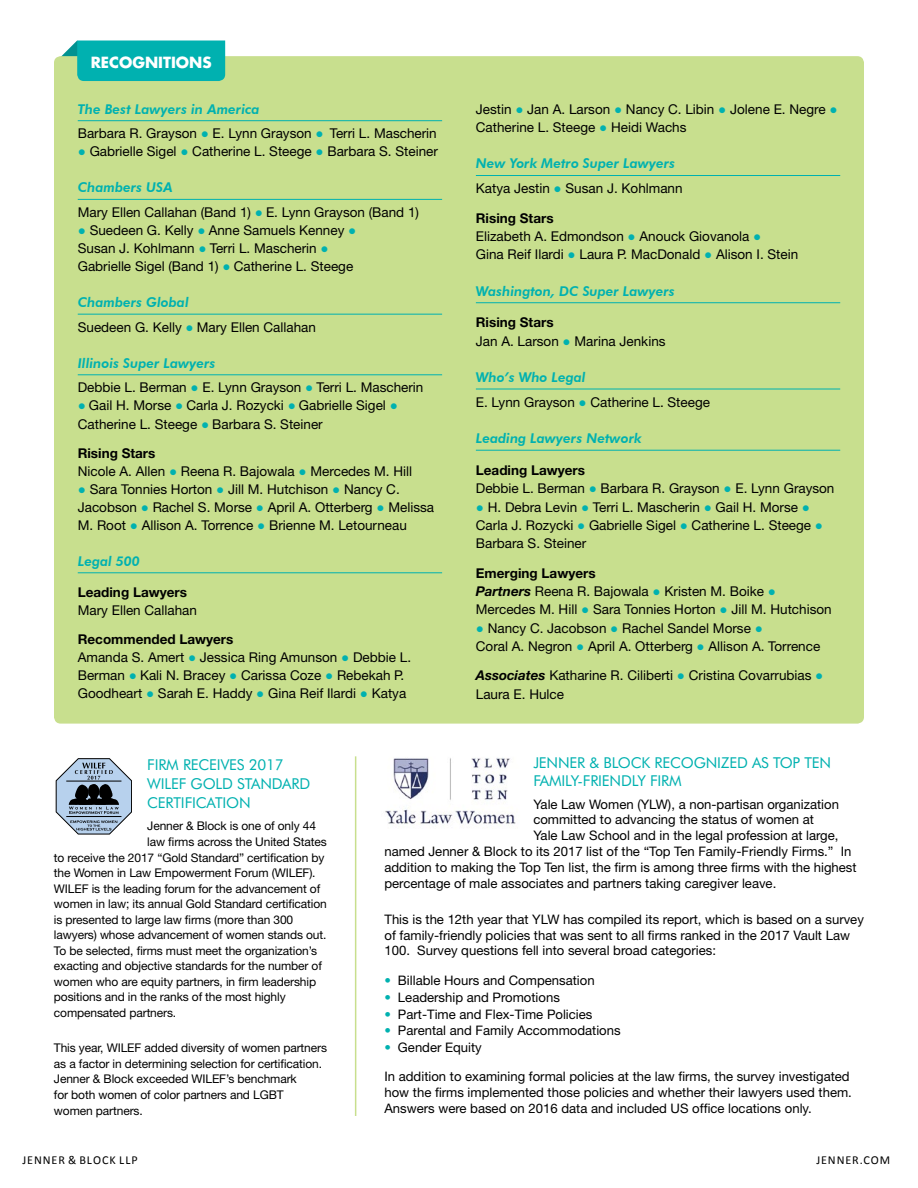
<style>
.page{position:relative;width:918px;height:1188px;background:#fff}
.page>*{position:absolute;margin:0;border:0;box-sizing:border-box;transform-origin:0 0}
.t1{font:15px/19.2px "Futura BT";letter-spacing:-.01em;color:#00b1b0}
.t2{font:700 15px "Futura";color:#fff}
.t3{font:13.5px/18.3px "Helvetica Neue";color:#000}
.t4{font:italic 800 13.5px "Futura BT";color:#00b1b0}
.t5{font:700 13.5px "Helvetica Neue";color:#000}
.t6{font:13.2px/15.8px "Helvetica Neue";color:#000}
.t7{font:12.15px "Calibri";letter-spacing:.08em;color:#000}
.t8{font:12px/15.5px "Helvetica Neue";letter-spacing:-.01em;color:#000}
.s1{font-family:"Arial Narrow";color:#00b1b0}
.s2{font-weight:700}
.s3{font-weight:700;font-style:italic}
.s4{color:#00b1b0}
</style>
<div class="page">
<div style="left:54px;top:56px;width:810px;height:668px;background:#c8df8e;border-radius:7px"></div>
<svg style="left:54px;top:40px;width:171px;height:41px;background:#1cb7b0"></svg>
<hr style="left:78px;top:120px;width:364px;height:1px;background:#00b1b0">
<hr style="left:78px;top:199px;width:364px;height:1px;background:#00b1b0">
<hr style="left:78px;top:314px;width:364px;height:1px;background:#00b1b0">
<hr style="left:78px;top:374px;width:364px;height:1px;background:#00b1b0">
<hr style="left:78px;top:572px;width:364px;height:1px;background:#00b1b0">
<hr style="left:476px;top:175px;width:364px;height:1px;background:#00b1b0">
<hr style="left:476px;top:302px;width:364px;height:1px;background:#00b1b0">
<hr style="left:476px;top:389px;width:364px;height:1px;background:#00b1b0">
<hr style="left:476px;top:450px;width:364px;height:1px;background:#00b1b0">
<svg style="left:56px;top:758px;width:76px;height:76px"></svg>
<hr style="left:66px;top:816px;width:55px;height:1px;background:#000">
<hr style="left:66px;top:781px;width:55px;height:1px;background:#000">
<img style="left:385px;top:757px;width:131px;height:69px">
<hr style="left:355px;top:756px;width:1px;height:360px;background:#c8df8e">
<p class="t2" style="left:91px;top:51px;width:122px">RECOGNITIONS</p>
<p class="t4" style="left:78px;top:101px;width:183px">The Best Lawyers in America</p>
<p class="t3" style="left:78px;top:124px;width:361px">Barbara R. Grayson <span class="s1">●</span> E. Lynn Grayson <span class="s1">●</span> Terri L. Mascherin</p>
<p class="t3" style="left:78px;top:142px;width:362px"><span class="s1">●</span> Gabrielle Sigel <span class="s1">●</span> Catherine L. Steege <span class="s1">●</span> Barbara S. Steiner</p>
<p class="t4" style="left:78px;top:179px;width:97px">Chambers USA</p>
<p class="t3" style="left:78px;top:203px;width:343px">Mary Ellen Callahan (Band 1) <span class="s1">●</span> E. Lynn Grayson (Band 1)</p>
<p class="t3" style="left:78px;top:221px;width:280px"><span class="s1">●</span> Suedeen G. Kelly <span class="s1">●</span> Anne Samuels Kenney <span class="s1">●<br></span>Susan J. Kohlmann <span class="s1">●</span> Terri L. Mascherin <span class="s1">●<br></span>Gabrielle Sigel (Band 1) <span class="s1">●</span> Catherine L. Steege</p>
<p class="t4" style="left:78px;top:294px;width:113px">Chambers Global</p>
<p class="t3" style="left:78px;top:318px;width:240px">Suedeen G. Kelly <span class="s1">●</span> Mary Ellen Callahan</p>
<p class="t4" style="left:78px;top:355px;width:139px">Illinois Super Lawyers</p>
<p class="t3" style="left:78px;top:378px;width:347px">Debbie L. Berman <span class="s1">●</span> E. Lynn Grayson <span class="s1">●</span> Terri L. Mascherin</p>
<p class="t3" style="left:78px;top:396px;width:322px"><span class="s1">●</span> Gail H. Morse <span class="s1">●</span> Carla J. Rozycki <span class="s1">●</span> Gabrielle Sigel <span class="s1">●<br></span>Catherine L. Steege <span class="s1">●</span> Barbara S. Steiner</p>
<p class="t3" style="left:78px;top:444px;width:336px"><span class="s2">Rising Stars<br></span>Nicole A. Allen <span class="s1">●</span> Reena R. Bajowala <span class="s1">●</span> Mercedes M. Hill</p>
<p class="t3" style="left:78px;top:480px;width:358px"><span class="s1">●</span> Sara Tonnies Horton <span class="s1">●</span> Jill M. Hutchison <span class="s1">●</span> Nancy C.<br>Jacobson <span class="s1">●</span> Rachel S. Morse <span class="s1">●</span> April A. Otterberg <span class="s1">●</span> Melissa<br>M. Root <span class="s1">●</span> Allison A. Torrence <span class="s1">●</span> Brienne M. Letourneau</p>
<p class="t4" style="left:78px;top:553px;width:64px">Legal 500</p>
<p class="t5" style="left:78px;top:584px;width:111px">Leading Lawyers</p>
<p class="t3" style="left:78px;top:601px;width:121px">Mary Ellen Callahan</p>
<p class="t3" style="left:78px;top:630px;width:335px"><span class="s2">Recommended Lawyers<br></span>Amanda S. Amert <span class="s1">●</span> Jessica Ring Amunson <span class="s1">●</span> Debbie L.<br>Berman <span class="s1">●</span> Kali N. Bracey <span class="s1">●</span> Carissa Coze <span class="s1">●</span> Rebekah P.<br>Goodheart <span class="s1">●</span> Sarah E. Haddy <span class="s1">●</span> Gina Reif Ilardi <span class="s1">●</span> Katya</p>
<p class="t3" style="left:476px;top:100px;width:363px">Jestin <span class="s1">●</span> Jan A. Larson <span class="s1">●</span> Nancy C. Libin <span class="s1">●</span> Jolene E. Negre <span class="s1">●<br></span>Catherine L. Steege <span class="s1">●</span> Heidi Wachs</p>
<p class="t4" style="left:476px;top:155px;width:201px">New York Metro Super Lawyers</p>
<p class="t3" style="left:476px;top:174px;width:208px;line-height:29.4px">Katya Jestin <span class="s1">●</span> Susan J. Kohlmann<br><span class="s2">Rising Stars</span></p>
<p class="t3" style="left:476px;top:227px;width:324px">Elizabeth A. Edmondson <span class="s1">●</span> Anouck Giovanola <span class="s1">●<br></span>Gina Reif Ilardi <span class="s1">●</span> Laura P. MacDonald <span class="s1">●</span> Alison I. Stein</p>
<p class="t4" style="left:476px;top:283px;width:201px">Washington, DC Super Lawyers</p>
<p class="t3" style="left:476px;top:313px;width:191px"><span class="s2">Rising Stars<br></span>Jan A. Larson <span class="s1">●</span> Marina Jenkins</p>
<p class="t4" style="left:476px;top:369px;width:111px">Who’s Who Legal</p>
<p class="t3" style="left:476px;top:393px;width:236px">E. Lynn Grayson <span class="s1">●</span> Catherine L. Steege</p>
<p class="t4" style="left:476px;top:430px;width:167px">Leading Lawyers Network</p>
<p class="t3" style="left:476px;top:461px;width:360px"><span class="s2">Leading Lawyers<br></span>Debbie L. Berman <span class="s1">●</span> Barbara R. Grayson <span class="s1">●</span> E. Lynn Grayson</p>
<p class="t3" style="left:476px;top:497px;width:349px"><span class="s1">●</span> H. Debra Levin <span class="s1">●</span> Terri L. Mascherin <span class="s1">●</span> Gail H. Morse <span class="s1">●<br></span>Carla J. Rozycki <span class="s1">●</span> Gabrielle Sigel <span class="s1">●</span> Catherine L. Steege <span class="s1">●<br></span>Barbara S. Steiner</p>
<p class="t3" style="left:476px;top:563px;width:357px"><span class="s2">Emerging Lawyers<br></span><span class="s3">Partners</span> Reena R. Bajowala <span class="s1">●</span> Kristen M. Boike <span class="s1">●<br></span>Mercedes M. Hill <span class="s1">●</span> Sara Tonnies Horton <span class="s1">●</span> Jill M. Hutchison</p>
<p class="t3" style="left:476px;top:618px;width:346px"><span class="s1">●</span> Nancy C. Jacobson <span class="s1">●</span> Rachel Sandel Morse <span class="s1">●<br></span>Coral A. Negron <span class="s1">●</span> April A. Otterberg <span class="s1">●</span> Allison A. Torrence</p>
<p class="t3" style="left:476px;top:666px;width:349px"><span class="s3">Associates</span> Katharine R. Ciliberti <span class="s1">●</span> Cristina Covarrubias <span class="s1">●<br></span>Laura E. Hulce</p>
<p class="t1" style="left:147px;top:755px;width:165px">FIRM RECEIVES 2017<br>WILEF GOLD STANDARD<br>CERTIFICATION</p>
<p class="t8" style="left:147px;top:818px;width:170px">Jenner &amp; Block is one of only 44</p>
<p class="t8" style="left:147px;top:834px;width:181px">law firms across the United States</p>
<p class="t8" style="left:54px;top:849px;width:272px">to receive the 2017 “Gold Standard” certification by</p>
<p class="t8" style="left:54px;top:865px;width:263px">the Women in Law Empowerment Forum (WILEF).</p>
<p class="t8" style="left:54px;top:880px;width:268px">WILEF is the leading forum for the advancement of</p>
<p class="t8" style="left:54px;top:896px;width:274px">women in law; its annual Gold Standard certification</p>
<p class="t8" style="left:54px;top:911px;width:241px">is presented to large law firms (more than 300</p>
<p class="t8" style="left:54px;top:927px;width:274px">lawyers) whose advancement of women stands out.</p>
<p class="t8" style="left:54px;top:942px;width:265px">To be selected, firms must meet the organization’s</p>
<p class="t8" style="left:54px;top:958px;width:269px">exacting and objective standards for the number of</p>
<p class="t8" style="left:54px;top:973px;width:264px">women who are equity partners, in firm leadership</p>
<p class="t8" style="left:54px;top:989px;width:233px">positions and in the ranks of the most highly</p>
<p class="t8" style="left:54px;top:1005px;width:124px">compensated partners.</p>
<p class="t8" style="left:54px;top:1040px;width:275px">This year, WILEF added diversity of women partners as a factor in determining selection for certification.<br>Jenner &amp; Block exceeded WILEF’s benchmark<br>for both women of color partners and LGBT<br>women partners.</p>
<p class="t1" style="left:533px;top:754px;width:299px;line-height:18px">JENNER &amp; BLOCK RECOGNIZED AS TOP TEN<br>FAMILY-FRIENDLY FIRM</p>
<p class="t6" style="left:533px;top:796px;width:307px">Yale Law Women (YLW), a non-partisan organization</p>
<p class="t6" style="left:533px;top:812px;width:282px">committed to advancing the status of women at</p>
<p class="t6" style="left:533px;top:828px;width:307px">Yale Law School and in the legal profession at large,</p>
<p class="t6" style="left:384px;top:843px;width:469px">named Jenner &amp; Block to its 2017 list of the “Top Ten Family-Friendly Firms.” In</p>
<p class="t6" style="left:384px;top:859px;width:474px">addition to making the Top Ten list, the firm is among three firms with the highest</p>
<p class="t6" style="left:384px;top:875px;width:393px">percentage of male associates and partners taking caregiver leave.</p>
<p class="t6" style="left:384px;top:911px;width:481px">This is the 12th year that YLW has compiled its report, which is based on a survey of family-friendly policies that was sent to all firms ranked in the 2017 Vault Law<br>100. Survey questions fell into several broad categories:</p>
<p class="t6" style="left:384px;top:973px;width:212px"><span class="s4">•</span> Billable Hours and Compensation</p>
<p class="t6" style="left:384px;top:989px;width:177px"><span class="s4">•</span> Leadership and Promotions</p>
<p class="t6" style="left:384px;top:1006px;width:209px"><span class="s4">•</span> Part-Time and Flex-Time Policies</p>
<p class="t6" style="left:384px;top:1022px;width:238px"><span class="s4">•</span> Parental and Family Accommodations</p>
<p class="t6" style="left:384px;top:1039px;width:99px"><span class="s4">•</span> Gender Equity</p>
<p class="t6" style="left:384px;top:1068px;width:469px">In addition to examining formal policies at the law firms, the survey investigated how the firms implemented those policies and whether their lawyers used them.<br>Answers were based on 2016 data and included US office locations only.</p>
<p class="t7" style="left:22px;top:1153px;width:117px">JENNER &amp; BLOCK LLP</p>
<p class="t7" style="left:816px;top:1153px;width:75px">JENNER.COM</p>
</div>
